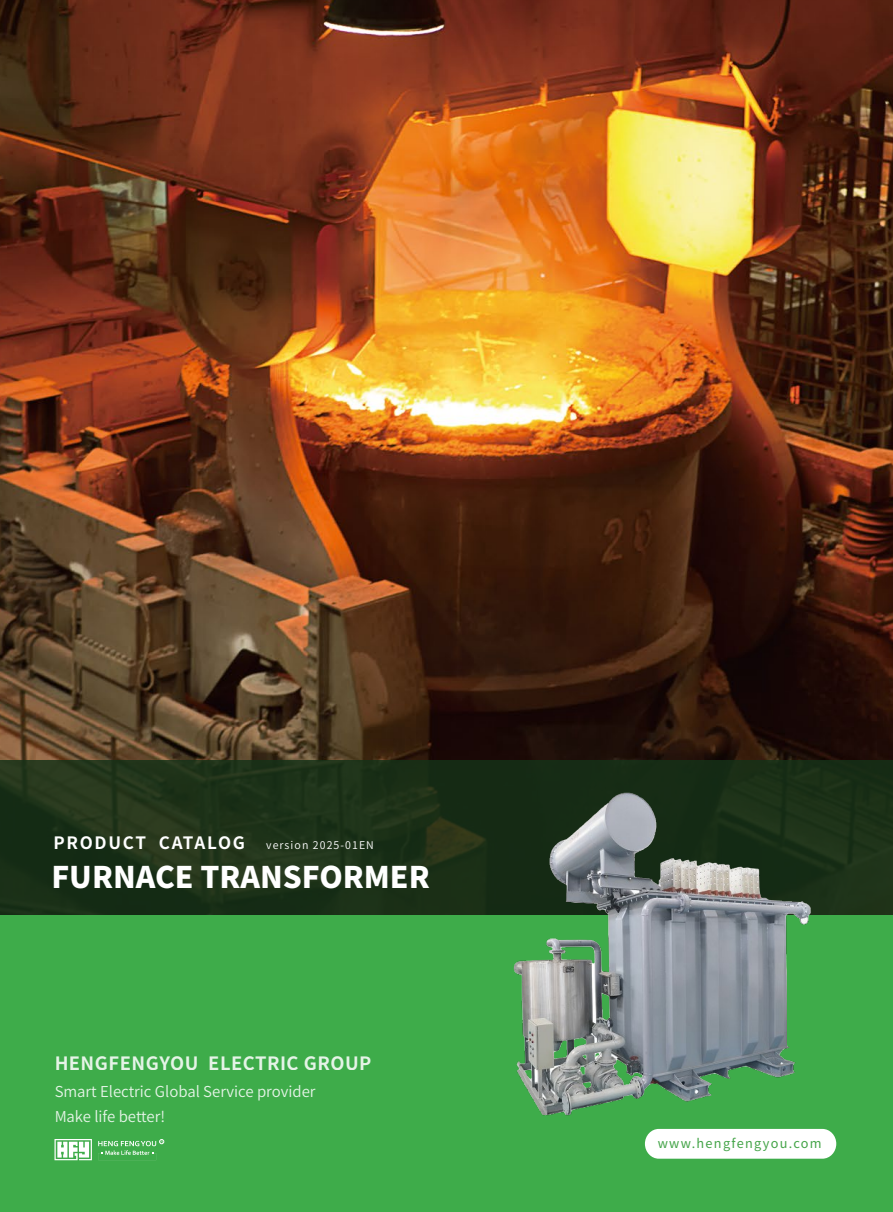
<style>
.page{position:relative;width:893px;height:1212px;background:#fff}
.page>*{position:absolute;margin:0;border:0;box-sizing:border-box;transform-origin:0 0}
.t1{font:800 29.7px "Source Han Sans CN";color:#fff}
.t2{font:700 18.3px "Source Han Sans CN";letter-spacing:.025em;color:#fff}
.t3{font:700 16.95px "Source Han Sans CN";letter-spacing:.1em;color:#fff}
.t4{font:15px/24.6px "Source Han Sans CN";color:#fff}
.t5{font:12.75px "Source Han Sans CN";letter-spacing:.1em;color:#44a448}
.t6{font:10.65px "Source Han Sans CN";letter-spacing:.1em;color:#fff}
</style>
<div class="page">
<img style="left:0;top:0;width:893px;height:761px">
<div style="left:0;top:915px;width:893px;height:297px;background:#3eac4a"></div>
<div style="left:0;top:761px;width:893px;height:154px;background:#153218"></div>
<img style="left:513px;top:784px;width:323px;height:332px">
<div style="left:645px;top:1129px;width:191px;height:30px;background:#fff;border-radius:14px"></div>
<svg style="left:54px;top:1139px;width:38px;height:21px"></svg>
<svg style="left:98px;top:1139px;width:66px;height:21px"></svg>
<p class="t3" style="left:53px;top:833px;width:193px">PRODUCT CATALOG</p>
<p class="t6" style="left:266px;top:839px;width:109px">version 2025-01EN</p>
<h1 class="t1" style="left:51px;top:860px;width:380px">FURNACE TRANSFORMER</h1>
<p class="t2" style="left:54px;top:1052px;width:319px">HENGFENGYOU ELECTRIC GROUP</p>
<p class="t4" style="left:54px;top:1080px;width:263px">Smart Electric Global Service provider<br>Make life better!</p>
<p class="t5" style="left:658px;top:1136px;width:165px">www.hengfengyou.com</p>
</div>
